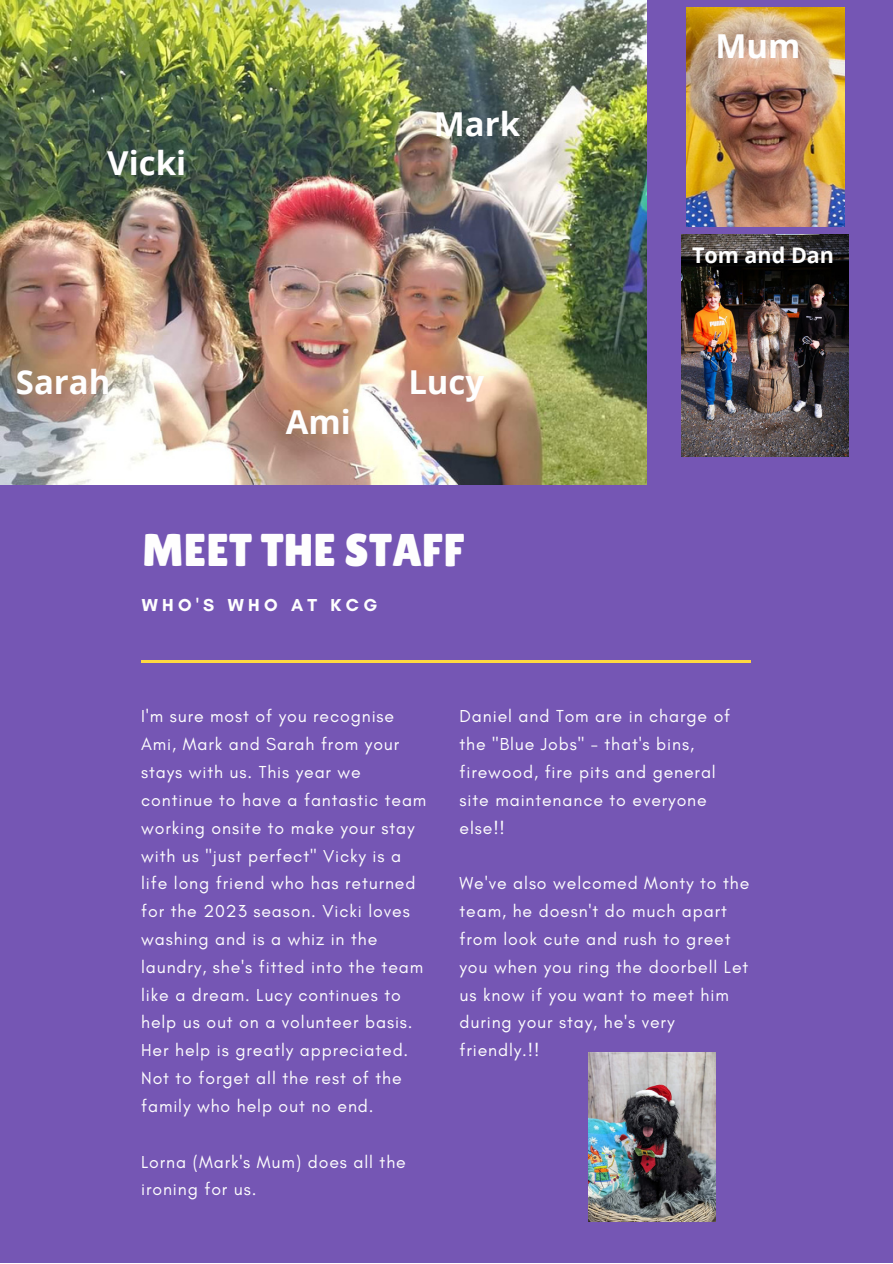
<style>
.page{position:relative;width:893px;height:1264px;background:#fff}
.page>*{position:absolute;margin:0;border:0;box-sizing:border-box;transform-origin:0 0}
.t1{font:45.9px "Lilita One";color:#fefefe}
.t2{font:700 33px "Open Sans";color:#fefefe}
.t3{font:700 21.45px "Open Sans";color:#fefefe}
.t4{font:17.7px/27.8px "Glacial Indifference";letter-spacing:.05em;color:#fefefe}
.t5{font:700 17.7px "Glacial Indifference";letter-spacing:.25em;color:#fefefe}
</style>
<div class="page">
<div style="left:0;top:0;width:892px;height:1262px;background:#7556b4"></div>
<hr style="left:142px;top:660px;width:609px;height:2px;background:#ffd840">
<img style="left:0;top:0;width:646px;height:484px">
<img style="left:686px;top:8px;width:158px;height:219px">
<img style="left:681px;top:234px;width:167px;height:223px">
<img style="left:588px;top:1052px;width:127px;height:169px">
<p class="t2" style="left:107px;top:140px;width:80px">Vicki</p>
<p class="t2" style="left:16px;top:359px;width:96px">Sarah</p>
<p class="t2" style="left:433px;top:101px;width:88px">Mark</p>
<p class="t2" style="left:286px;top:398px;width:67px">Ami</p>
<p class="t2" style="left:408px;top:359px;width:77px">Lucy</p>
<p class="t1" style="left:142px;top:524px;width:325px">MEET THE STAFF</p>
<p class="t5" style="left:142px;top:594px;width:237px">WHO'S WHO AT KCG</p>
<p class="t2" style="left:715px;top:23px;width:87px">Mum</p>
<p class="t3" style="left:692px;top:240px;width:143px">Tom and Dan</p>
<p class="t4" style="left:141px;top:702px;width:287px">I'm sure most of you recognise<br>Ami, Mark and Sarah from your stays with us. This year we continue to have a fantastic team working onsite to make your stay with us "just perfect" Vicky is a life long friend who has returned for the 2023 season. Vicki loves washing and is a whiz in the laundry, she's fitted into the team like a dream. Lucy continues to help us out on a volunteer basis.<br>Her help is greatly appreciated.</p>
<p class="t4" style="left:141px;top:1063px;width:262px">Not to forget all the rest of the family who help out no end.</p>
<p class="t4" style="left:141px;top:1147px;width:266px">Lorna (Mark's Mum) does all the ironing for us.</p>
<p class="t4" style="left:459px;top:702px;width:272px">Daniel and Tom are in charge of the "Blue Jobs" - that's bins, firewood, fire pits and general site maintenance to everyone else!!</p>
<p class="t4" style="left:459px;top:869px;width:291px">We've also welcomed Monty to the team, he doesn't do much apart from look cute and rush to greet you when you ring the doorbell Let us know if you want to meet him during your stay, he's very friendly.!!</p>
</div>
